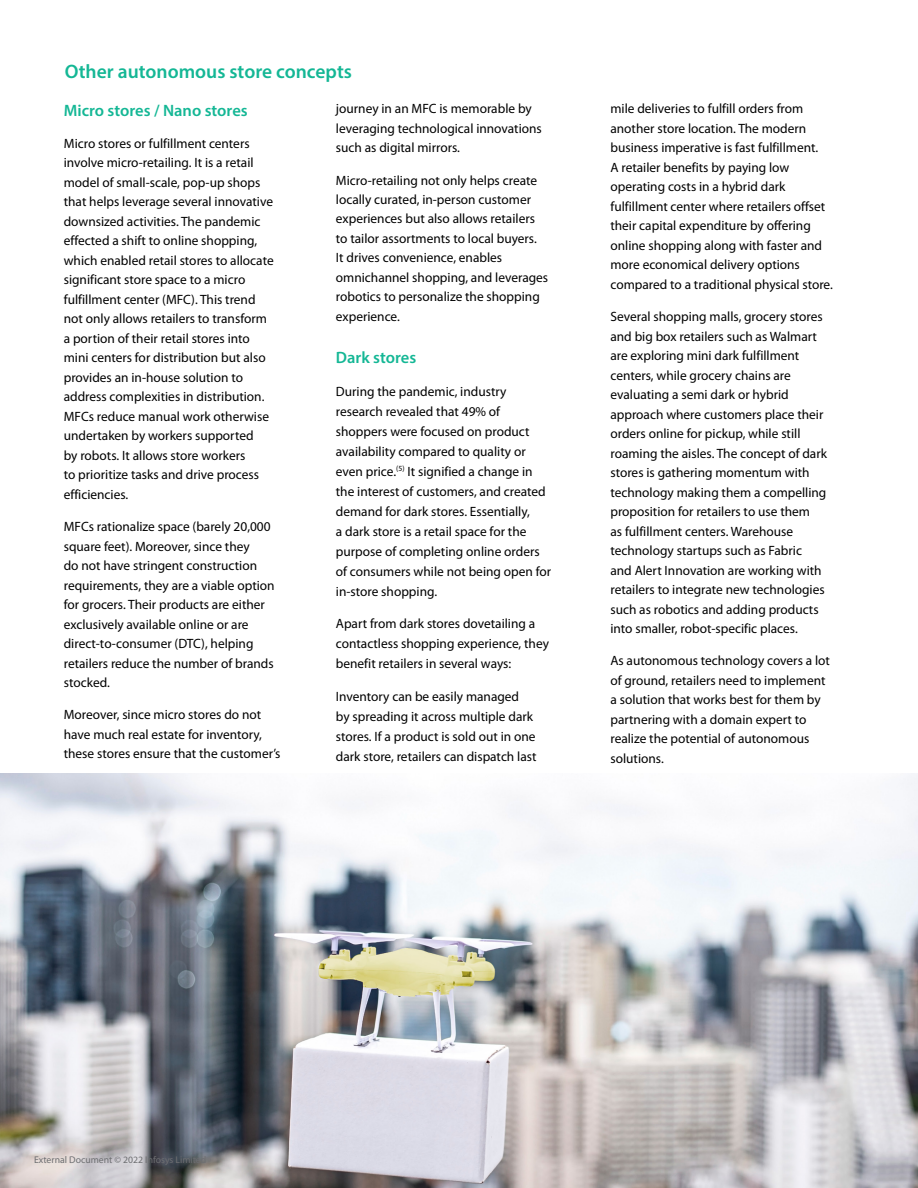
<style>
.page{position:relative;width:918px;height:1188px;background:#fff}
.page>*{position:absolute;margin:0;border:0;box-sizing:border-box;transform-origin:0 0}
.t1{font:600 19.5px "Myriad Pro";color:#14b795}
.t2{font:600 16.5px "Myriad Pro";color:#14b795}
.t3{font:13.5px/19.5px "Myriad Pro";color:#000}
.t4{font:9.75px "Myriad Pro";color:#6d6e71}
</style>
<div class="page">
<img style="left:0;top:774px;width:918px;height:414px">
<h1 class="t1" style="left:65px;top:59px;width:289px">Other autonomous store concepts</h1>
<p class="t2" style="left:64px;top:100px;width:185px">Micro stores / Nano stores</p>
<p class="t3" style="left:64px;top:133px;width:211px">Micro stores or fulfillment centers involve micro-retailing. It is a retail model of small-scale, pop-up shops that helps leverage several innovative downsized activities. The pandemic effected a shift to online shopping, which enabled retail stores to allocate significant store space to a micro fulfillment center (MFC). This trend not only allows retailers to transform a portion of their retail stores into mini centers for distribution but also provides an in-house solution to address complexities in distribution.<br>MFCs reduce manual work otherwise undertaken by workers supported<br>by robots. It allows store workers<br>to prioritize tasks and drive process efficiencies.</p>
<p class="t3" style="left:64px;top:517px;width:212px">MFCs rationalize space (barely 20,000 square feet). Moreover, since they<br>do not have stringent construction requirements, they are a viable option for grocers. Their products are either exclusively available online or are direct-to-consumer (DTC), helping retailers reduce the number of brands stocked.</p>
<p class="t3" style="left:64px;top:705px;width:218px">Moreover, since micro stores do not have much real estate for inventory, these stores ensure that the customer’s</p>
<p class="t3" style="left:336px;top:99px;width:208px">journey in an MFC is memorable by leveraging technological innovations such as digital mirrors.</p>
<p class="t3" style="left:336px;top:170px;width:214px">Micro-retailing not only helps create locally curated, in-person customer experiences but also allows retailers to tailor assortments to local buyers.<br>It drives convenience, enables omnichannel shopping, and leverages robotics to personalize the shopping experience.</p>
<p class="t2" style="left:336px;top:347px;width:82px">Dark stores</p>
<p class="t3" style="left:336px;top:381px;width:217px;line-height:20px">During the pandemic, industry research revealed that 49% of shoppers were focused on product availability compared to quality or even price.<sup>(5)</sup> It signified a change in the interest of customers, and created demand for dark stores. Essentially,<br>a dark store is a retail space for the purpose of completing online orders of consumers while not being open for in-store shopping.</p>
<p class="t3" style="left:336px;top:614px;width:215px;line-height:20px">Apart from dark stores dovetailing a contactless shopping experience, they benefit retailers in several ways:</p>
<p class="t3" style="left:336px;top:686px;width:202px;line-height:20px">Inventory can be easily managed<br>by spreading it across multiple dark stores. If a product is sold out in one dark store, retailers can dispatch last</p>
<p class="t3" style="left:610px;top:99px;width:224px">mile deliveries to fulfill orders from another store location. The modern business imperative is fast fulfillment.<br>A retailer benefits by paying low operating costs in a hybrid dark fulfillment center where retailers offset their capital expenditure by offering online shopping along with faster and more economical delivery options compared to a traditional physical store.</p>
<p class="t3" style="left:610px;top:307px;width:218px">Several shopping malls, grocery stores and big box retailers such as Walmart are exploring mini dark fulfillment centers, while grocery chains are evaluating a semi dark or hybrid approach where customers place their orders online for pickup, while still roaming the aisles. The concept of dark stores is gathering momentum with technology making them a compelling proposition for retailers to use them<br>as fulfillment centers. Warehouse technology startups such as Fabric<br>and Alert Innovation are working with retailers to integrate new technologies such as robotics and adding products into smaller, robot-specific places.</p>
<p class="t3" style="left:610px;top:651px;width:221px">As autonomous technology covers a lot of ground, retailers need to implement a solution that works best for them by partnering with a domain expert to realize the potential of autonomous solutions.</p>
<p class="t4" style="left:34px;top:1154px;width:174px">External Document © 2022 Infosys Limited</p>
</div>
